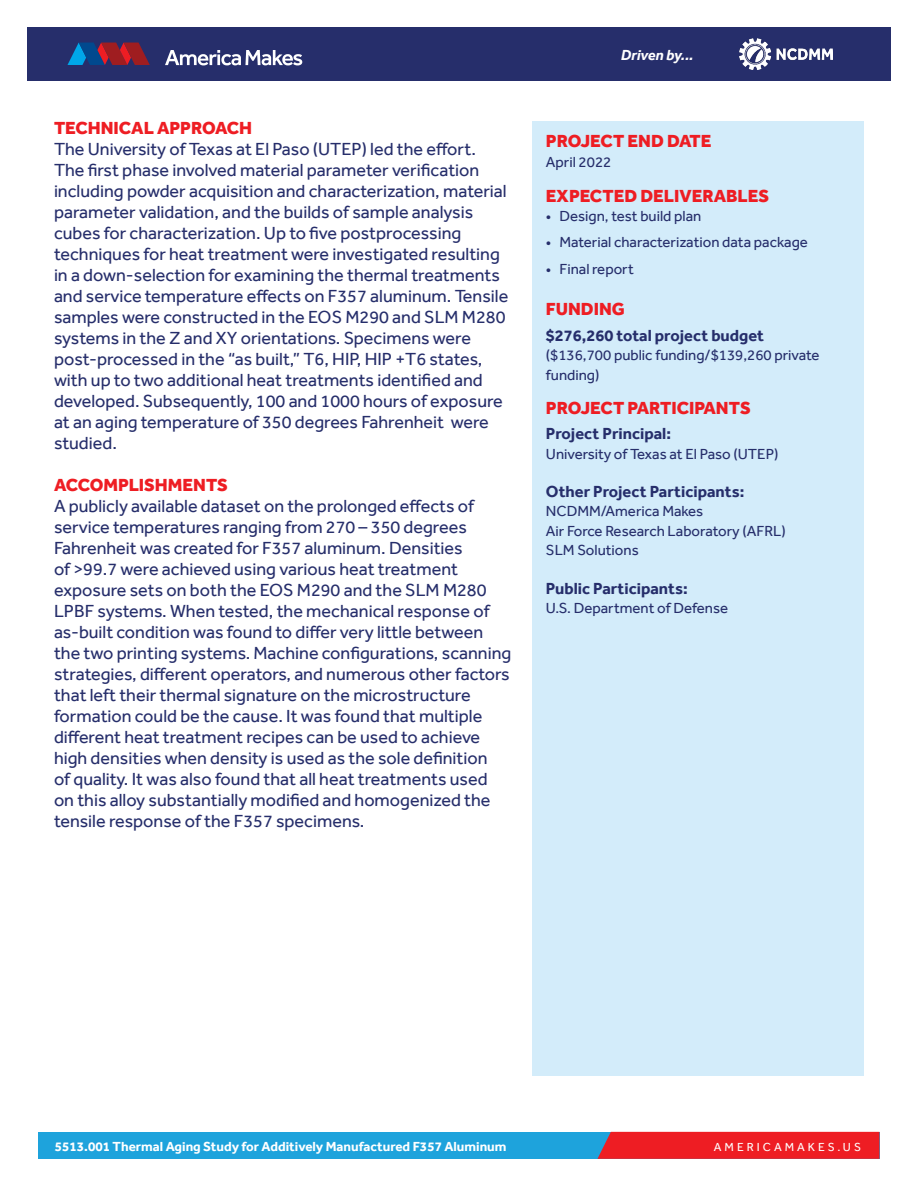
<style>
.page{position:relative;width:918px;height:1188px;background:#fff}
.page>*{position:absolute;margin:0;border:0;box-sizing:border-box;transform-origin:0 0}
.Body_Copy{font:18px/21px "Effra";color:#262e6b}
.Red_Heading{font:800 18px "Effra";color:#ee1d23}
.Sidebar-Deliverable{font:800 18px "Effra";color:#ee1d23}
.Sidebar-Bold_sub_hea{font:700 16.5px "Effra";color:#262e6b}
.Sidebar-Body_copy{font:700 16.5px "Effra";color:#262e6b}
.Sidebar-Body_copy-2{font:15px/19.5px "Effra";color:#262e6b}
.t1{font:italic 700 15px "Effra";letter-spacing:-.005em;color:#fff}
.t2{font:700 13.5px "Effra";color:#fff}
.t3{font:12px "Effra";letter-spacing:.25em;color:#fff}
.s1{font-weight:800;color:#ee1d23}
</style>
<div class="page">
<div style="left:38px;top:1132px;width:841px;height:27px;background:#1ea3dc"></div>
<div style="left:597px;top:1132px;width:282px;height:27px;background:#ee1d23"></div>
<div style="left:27px;top:27px;width:864px;height:54px;background:#262e6b"></div>
<svg style="left:67px;top:43px;width:83px;height:22px"></svg>
<svg style="left:165px;top:50px;width:137px;height:15px"></svg>
<img style="left:740px;top:38px;width:92px;height:32px">
<div style="left:532px;top:122px;width:332px;height:954px;background:#d3ecfa"></div>
<p class="Red_Heading" style="left:54px;top:117px;width:200px">TECHNICAL APPROACH</p>
<p class="Body_Copy" style="left:54px;top:138px;width:456px">The University of Texas at El Paso (UTEP) led the effort.<br>The first phase involved material parameter verification including powder acquisition and characterization, material parameter validation, and the builds of sample analysis cubes for characterization. Up to five postprocessing techniques for heat treatment were investigated resulting in a down-selection for examining the thermal treatments and service temperature effects on F357 aluminum. Tensile samples were constructed in the EOS M290 and SLM M280 systems in the Z and XY orientations. Specimens were post-processed in the “as built,” T6, HIP, HIP +T6 states, with up to two additional heat treatments identified and developed. Subsequently, 100 and 1000 hours of exposure at an aging temperature of 350 degrees Fahrenheit were studied.</p>
<p class="Body_Copy" style="left:54px;top:474px;width:459px"><span class="s1">ACCOMPLISHMENTS<br></span>A publicly available dataset on the prolonged effects of service temperatures ranging from 270 – 350 degrees Fahrenheit was created for F357 aluminum. Densities<br>of &gt;99.7 were achieved using various heat treatment exposure sets on both the EOS M290 and the SLM M280<br>LPBF systems. When tested, the mechanical response of as-built condition was found to differ very little between the two printing systems. Machine configurations, scanning strategies, different operators, and numerous other factors that left their thermal signature on the microstructure formation could be the cause. It was found that multiple different heat treatment recipes can be used to achieve high densities when density is used as the sole definition<br>of quality. It was also found that all heat treatments used on this alloy substantially modified and homogenized the tensile response of the F357 specimens.</p>
<p class="t1" style="left:621px;top:46px;width:74px">Driven by...</p>
<p class="Red_Heading" style="left:546px;top:130px;width:167px">PROJECT END DATE</p>
<p class="Sidebar-Body_copy-2" style="left:546px;top:152px;width:67px">April 2022</p>
<p class="Red_Heading" style="left:546px;top:185px;width:225px">EXPECTED DELIVERABLES</p>
<p class="Sidebar-Body_copy-2" style="left:546px;top:206px;width:157px">• Design, test build plan</p>
<p class="Sidebar-Body_copy-2" style="left:546px;top:232px;width:264px">• Material characterization data package</p>
<p class="Sidebar-Body_copy-2" style="left:546px;top:259px;width:89px">• Final report</p>
<p class="Sidebar-Deliverable" style="left:546px;top:298px;width:80px">FUNDING</p>
<p class="Sidebar-Body_copy" style="left:546px;top:326px;width:220px">$276,260 total project budget</p>
<p class="Sidebar-Body_copy-2" style="left:546px;top:346px;width:275px">($136,700 public funding/$139,260 private funding)</p>
<p class="Sidebar-Deliverable" style="left:546px;top:398px;width:206px">PROJECT PARTICIPANTS</p>
<p class="Sidebar-Bold_sub_hea" style="left:546px;top:424px;width:127px">Project Principal:</p>
<p class="Sidebar-Body_copy-2" style="left:546px;top:444px;width:234px">University of Texas at El Paso (UTEP)</p>
<p class="Sidebar-Bold_sub_hea" style="left:546px;top:482px;width:200px">Other Project Participants:</p>
<p class="Sidebar-Body_copy-2" style="left:546px;top:502px;width:241px">NCDMM/America Makes<br>Air Force Research Laboratory (AFRL)<br>SLM Solutions</p>
<p class="Sidebar-Bold_sub_hea" style="left:546px;top:578px;width:143px">Public Participants:</p>
<p class="Sidebar-Body_copy-2" style="left:546px;top:598px;width:184px">U.S. Department of Defense</p>
<p class="t2" style="left:55px;top:1139px;width:453px">5513.001 Thermal Aging Study for Additively Manufactured F357 Aluminum</p>
<p class="t3" style="left:714px;top:1139px;width:149px">AMERICAMAKES.US</p>
</div>
